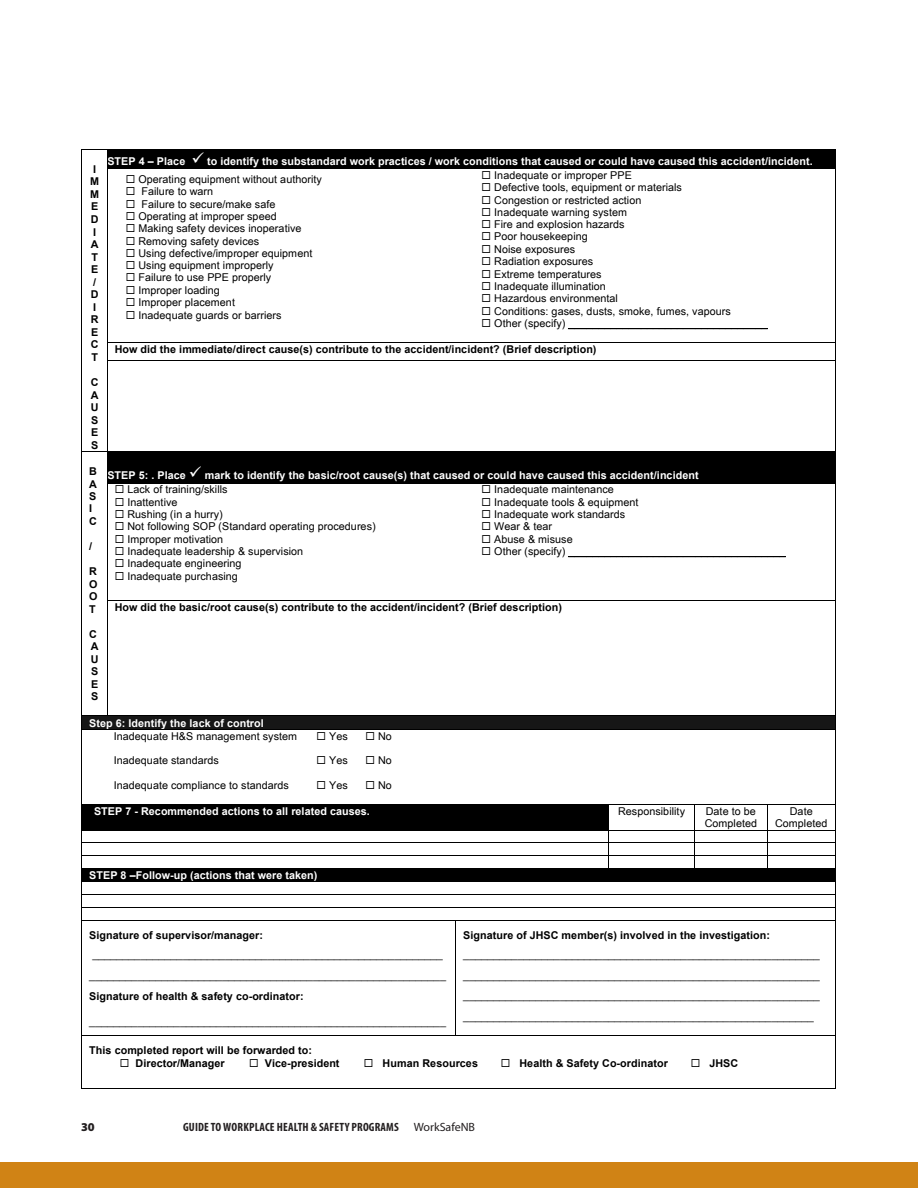
<style>
.page{position:relative;width:918px;height:1188px;background:#fff}
.page>*{position:absolute;margin:0;border:0;box-sizing:border-box;transform-origin:0 0}
.t1{font:700 condensed 12px "Myriad Pro";letter-spacing:.015em;color:#231f20}
.t2{font:900 12px "Myriad Pro";color:#231f20}
.t3{font:10.8px/12.3px "Arial";letter-spacing:.005em;color:#000}
.t4{font:700 10.8px/18.3px "Arial";letter-spacing:.005em;color:#fff}
.t5{font:700 10.8px/12.6px "Arial";letter-spacing:.005em;color:#000}
.s1{font-weight:400;color:#000}
.s2{font-weight:700}
.s3{font-weight:400;font-stretch:normal}
</style>
<div class="page">
<div style="left:0;top:1162px;width:918px;height:26px;background:#d08315"></div>
<div style="left:108px;top:150px;width:727px;height:18px;background:#000"></div>
<hr style="left:81px;top:149px;width:755px;height:1px;background:#000">
<svg style="left:107px;top:150px;width:1px;height:18px"></svg>
<svg style="left:835px;top:150px;width:1px;height:18px"></svg>
<hr style="left:569px;top:328px;width:199px;height:1px;background:#000">
<svg style="left:81px;top:150px;width:1px;height:19px"></svg>
<hr style="left:107px;top:168px;width:729px;height:1px;background:#000">
<hr style="left:81px;top:169px;width:1px;height:173px;background:#000">
<hr style="left:107px;top:169px;width:1px;height:173px;background:#000">
<hr style="left:835px;top:169px;width:1px;height:173px;background:#000">
<hr style="left:107px;top:342px;width:729px;height:1px;background:#000">
<svg style="left:107px;top:343px;width:1px;height:17px"></svg>
<svg style="left:835px;top:343px;width:1px;height:17px"></svg>
<svg style="left:81px;top:342px;width:1px;height:19px"></svg>
<hr style="left:107px;top:360px;width:729px;height:1px;background:#000">
<hr style="left:81px;top:361px;width:1px;height:90px;background:#000">
<hr style="left:107px;top:361px;width:1px;height:90px;background:#000">
<hr style="left:835px;top:361px;width:1px;height:90px;background:#000">
<div style="left:108px;top:452px;width:727px;height:13px;background:#000"></div>
<div style="left:108px;top:465px;width:727px;height:18px;background:#000"></div>
<hr style="left:81px;top:451px;width:755px;height:1px;background:#000">
<hr style="left:81px;top:452px;width:1px;height:31px;background:#000">
<hr style="left:107px;top:452px;width:1px;height:31px;background:#000">
<hr style="left:835px;top:452px;width:1px;height:31px;background:#000">
<hr style="left:569px;top:557px;width:217px;height:1px;background:#000">
<hr style="left:107px;top:483px;width:729px;height:1px;background:#000">
<hr style="left:81px;top:484px;width:1px;height:116px;background:#000">
<hr style="left:107px;top:484px;width:1px;height:116px;background:#000">
<hr style="left:835px;top:484px;width:1px;height:116px;background:#000">
<hr style="left:107px;top:600px;width:729px;height:1px;background:#000">
<hr style="left:81px;top:601px;width:1px;height:115px;background:#000">
<hr style="left:107px;top:601px;width:1px;height:115px;background:#000">
<hr style="left:835px;top:601px;width:1px;height:115px;background:#000">
<div style="left:89px;top:716px;width:739px;height:13px;background:#161616"></div>
<hr style="left:81px;top:716px;width:755px;height:1px;background:#000">
<svg style="left:81px;top:717px;width:1px;height:12px"></svg>
<svg style="left:835px;top:717px;width:1px;height:12px"></svg>
<hr style="left:81px;top:729px;width:755px;height:1px;background:#000">
<hr style="left:81px;top:730px;width:1px;height:74px;background:#000">
<hr style="left:835px;top:730px;width:1px;height:74px;background:#000">
<div style="left:82px;top:805px;width:526px;height:25px;background:#000"></div>
<hr style="left:81px;top:804px;width:755px;height:1px;background:#000">
<hr style="left:81px;top:830px;width:754px;height:1px;background:#000">
<hr style="left:81px;top:843px;width:754px;height:1px;background:#000">
<hr style="left:81px;top:855px;width:754px;height:1px;background:#000">
<svg style="left:608px;top:805px;width:2px;height:63px"></svg>
<svg style="left:694px;top:805px;width:1px;height:63px"></svg>
<svg style="left:767px;top:805px;width:1px;height:63px"></svg>
<div style="left:89px;top:868px;width:739px;height:13px;background:#000"></div>
<hr style="left:81px;top:868px;width:754px;height:1px;background:#000">
<hr style="left:81px;top:881px;width:755px;height:1px;background:#000">
<hr style="left:81px;top:895px;width:755px;height:1px;background:#000">
<hr style="left:81px;top:907px;width:755px;height:1px;background:#000">
<svg style="left:81px;top:805px;width:1px;height:115px"></svg>
<hr style="left:81px;top:920px;width:754px;height:1px;background:#000">
<svg style="left:835px;top:805px;width:1px;height:115px"></svg>
<hr style="left:81px;top:920px;width:1px;height:116px;background:#000">
<hr style="left:456px;top:920px;width:1px;height:116px;background:#000">
<hr style="left:835px;top:920px;width:1px;height:116px;background:#000">
<hr style="left:81px;top:1036px;width:754px;height:1px;background:#000">
<hr style="left:81px;top:1036px;width:1px;height:53px;background:#000">
<hr style="left:81px;top:1088px;width:754px;height:1px;background:#000">
<hr style="left:835px;top:1036px;width:1px;height:53px;background:#000">
<p class="t5" style="left:90px;top:163px;width:10px">I<br>M<br>M<br>E<br>D<br>I<br>A<br>T<br>E /<br>D<br>I<br>R<br>E<br>C<br>T</p>
<p class="t5" style="left:91px;top:376px;width:9px;text-align:justify">C A U S E S</p>
<p class="t5" style="left:89px;top:465px;width:9px">B<br>A<br>S<br>I<br>C</p>
<p class="t5" style="left:89px;top:540px;width:4px">/</p>
<p class="t5" style="left:89px;top:566px;width:10px;text-align:justify">R O O T</p>
<p class="t5" style="left:89px;top:628px;width:11px">C<br>A<br>U<br>S<br>E<br>S</p>
<p class="t4" style="left:107px;top:152px;width:79px">STEP 4 – Place</p>
<p class="t4" style="left:138px;top:152px;width:676px;text-indent:69px">to identify the substandard work practices / work conditions that caused or could have caused this accident/incident.<br><span class="s1">Operating equipment without authority</span></p>
<p class="t3" style="left:138px;top:185px;width:175px">Failure to warn<br>Failure to secure/make safe<br>Operating at improper speed<br>Making safety devices inoperative<br>Removing safety devices<br>Using defective/improper equipment<br>Using equipment improperly<br>Failure to use PPE properly<br>Improper loading<br>Improper placement<br>Inadequate guards or barriers</p>
<p class="t3" style="left:494px;top:169px;width:238px">Inadequate or improper PPE<br>Defective tools, equipment or materials<br>Congestion or restricted action<br>Inadequate warning system<br>Fire and explosion hazards<br>Poor housekeeping<br>Noise exposures<br>Radiation exposures<br>Extreme temperatures<br>Inadequate illumination<br>Hazardous environmental<br>Conditions: gases, dusts, smoke, fumes, vapours</p>
<p class="t5" style="left:115px;top:343px;width:483px">How did the immediate/direct cause(s) contribute to the accident/incident? (Brief description)</p>
<p class="t4" style="left:107px;top:467px;width:80px">STEP 5: . Place</p>
<p class="t4" style="left:127px;top:469px;width:573px;line-height:14px;text-indent:77px">mark to identify the basic/root cause(s) that caused or could have caused this accident/incident<br><span class="s1">Lack of training/skills</span></p>
<p class="t3" style="left:127px;top:496px;width:250px">Inattentive<br>Rushing (in a hurry)<br>Not following SOP (Standard operating procedures)<br>Improper motivation<br>Inadequate leadership &amp; supervision<br>Inadequate engineering<br>Inadequate purchasing</p>
<p class="t3" style="left:494px;top:484px;width:293px">Inadequate maintenance<br>Inadequate tools &amp; equipment<br>Inadequate work standards<br>Wear &amp; tear<br>Abuse &amp; misuse<br>Other (specify) ____________________________________</p>
<p class="t5" style="left:115px;top:602px;width:449px">How did the basic/root cause(s) contribute to the accident/incident? (Brief description)</p>
<p class="t4" style="left:114px;top:717px;width:185px;line-height:13px;text-indent:-24px">Step 6: Identify the lack of control<br><span class="s1">Inadequate H&amp;S management system</span></p>
<p class="t3" style="left:114px;top:755px;width:107px">Inadequate standards</p>
<p class="t3" style="left:114px;top:779px;width:177px">Inadequate compliance to standards</p>
<p class="t3" style="left:329px;top:730px;width:20px">Yes</p>
<p class="t3" style="left:329px;top:755px;width:20px">Yes</p>
<p class="t3" style="left:329px;top:779px;width:20px">Yes</p>
<p class="t3" style="left:378px;top:730px;width:15px">No</p>
<p class="t3" style="left:378px;top:755px;width:15px">No</p>
<p class="t3" style="left:378px;top:779px;width:15px">No</p>
<p class="t4" style="left:94px;top:803px;width:277px">STEP 7 - Recommended actions to all related causes.</p>
<p class="t3" style="left:618px;top:805px;width:68px">Responsibility</p>
<p class="t3" style="left:705px;top:805px;width:54px">Date to be<br>Completed</p>
<p class="t3" style="left:775px;top:805px;width:54px;text-align:center">Date<br>Completed</p>
<p class="t4" style="left:89px;top:866px;width:230px">STEP 8 –Follow-up (actions that were taken)</p>
<p class="t3" style="left:89px;top:925px;width:358px;line-height:20.5px"><span class="s2">Signature of supervisor/manager: </span>__________________________________________________________ ___________________________________________________________ <span class="s2">Signature of health &amp; safety co-ordinator:</span></p>
<p class="t3" style="left:89px;top:1015px;width:358px">___________________________________________________________</p>
<p class="t3" style="left:463px;top:925px;width:358px;line-height:20.4px"><span class="s2">Signature of JHSC member(s) involved in the investigation: </span>___________________________________________________________ ___________________________________________________________ ___________________________________________________________ __________________________________________________________</p>
<p class="t5" style="left:136px;top:1045px;width:178px;text-indent:-46px">This completed report will be forwarded to:<br>Director/Manager</p>
<p class="t5" style="left:265px;top:1057px;width:76px">Vice-president</p>
<p class="t5" style="left:383px;top:1057px;width:97px">Human Resources</p>
<p class="t5" style="left:519px;top:1057px;width:150px">Health &amp; Safety Co-ordinator</p>
<p class="t5" style="left:709px;top:1057px;width:30px">JHSC</p>
<p class="t2" style="left:81px;top:1120px;width:15px">30</p>
<p class="t1" style="left:183px;top:1121px;width:294px">GUIDE TO WORKPLACE HEALTH &amp; SAFETY PROGRAMS <span class="s3">WorkSafeNB</span></p>
</div>
